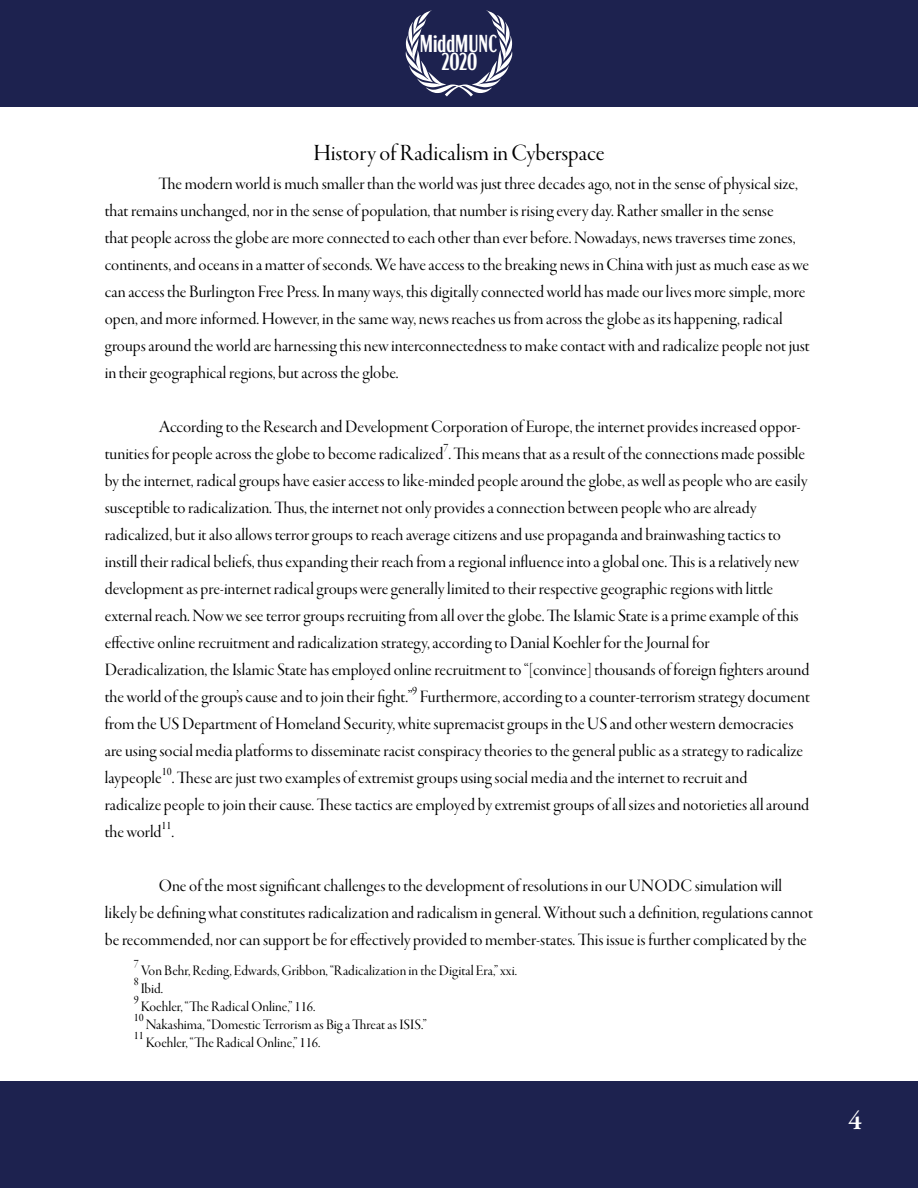
<style>
.page{position:relative;width:918px;height:1188px;background:#fff}
.page>*{position:absolute;margin:0;border:0;box-sizing:border-box;transform-origin:0 0}
.t1{font:600 27px "Garamond Premr Pro";color:#fff}
.t2{font:600 extra-condensed 24.45px/18.3px "Acme Gothic";color:#fff;text-align:center}
.t3{font:24px "Garamond Premr Pro Disp";color:#000}
.t4{font:18px/27px "Garamond Premr Pro Disp";color:#000}
.t5{font:15px "Garamond Premr Pro Disp";color:#000}
.t6{font:12px "Garamond Premr Pro Disp";color:#000}
</style>
<div class="page">
<div style="left:0;top:0;width:918px;height:106px;background:#1d224f"></div>
<div style="left:0;top:1082px;width:918px;height:106px;background:#1d224f"></div>
<svg style="left:406px;top:10px;width:106px;height:87px"></svg>
<h2 class="t2" style="left:420px;top:32px;width:79px">MiddMUNC<br>2020</h2>
<h3 class="t3" style="left:313px;top:140px;width:293px">History of Radicalism in Cyberspace</h3>
<p class="t4" style="left:105px;top:170px;width:707px;text-indent:54px">The modern world is much smaller than the world was just three decades ago, not in the sense of physical size, that remains unchanged, nor in the sense of population, that number is rising every day. Rather smaller in the sense<br>that people across the globe are more connected to each other than ever before. Nowadays, news traverses time zones, continents, and oceans in a matter of seconds. We have access to the breaking news in China with just as much ease as we can access the Burlington Free Press. In many ways, this digitally connected world has made our lives more simple, more open, and more informed. However, in the same way, news reaches us from across the globe as its happening, radical groups around the world are harnessing this new interconnectedness to make contact with and radicalize people not just in their geographical regions, but across the globe.</p>
<p class="t4" style="left:105px;top:413px;width:707px;text-indent:54px">According to the Research and Development Corporation of Europe, the internet provides increased oppor&shy;tunities for people across the globe to become radicalized<sup>7</sup>. This means that as a result of the connections made possible by the internet, radical groups have easier access to like-minded people around the globe, as well as people who are easily susceptible to radicalization. Thus, the internet not only provides a connection between people who are already radicalized, but it also allows terror groups to reach average citizens and use propaganda and brainwashing tactics to instill their radical beliefs, thus expanding their reach from a regional influence into a global one. This is a relatively new development as pre-internet radical groups were generally limited to their respective geographic regions with little external reach. Now we see terror groups recruiting from all over the globe. The Islamic State is a prime example of this effective online recruitment and radicalization strategy, according to Danial Koehler for the Journal for Deradicalization, the Islamic State has employed online recruitment to “[convince] thousands of foreign fighters around the world of the group’s cause and to join their fight.”<sup>9</sup> Furthermore, according to a counter-terrorism strategy document from the US Department of Homeland Security, white supremacist groups in the US and other western democracies are using social media platforms to disseminate racist conspiracy theories to the general public as a strategy to radicalize laypeople<sup>10</sup>. These are just two examples of extremist groups using social media and the internet to recruit and<br>radicalize people to join their cause. These tactics are employed by extremist groups of all sizes and notorieties all around the world<sup>11</sup>.</p>
<p class="t4" style="left:105px;top:872px;width:710px;text-indent:54px">One of the most significant challenges to the development of resolutions in our UNODC simulation will likely be defining what constitutes radicalization and radicalism in general. Without such a definition, regulations cannot be recommended, nor can support be for effectively provided to member-states. This issue is further complicated by the</p>
<p class="t6" style="left:134px;top:957px;width:7px">7</p>
<p class="t5" style="left:141px;top:962px;width:377px">Von Behr, Reding, Edwards, Gribbon, “Radicalization in the Digital Era,” xxi.</p>
<p class="t6" style="left:134px;top:975px;width:7px">8</p>
<p class="t5" style="left:141px;top:980px;width:24px">Ibid.</p>
<p class="t6" style="left:134px;top:993px;width:7px">9</p>
<p class="t5" style="left:141px;top:998px;width:176px">Koehler, “The Radical Online,” 116.</p>
<p class="t6" style="left:134px;top:1011px;width:12px">10</p>
<p class="t5" style="left:146px;top:1016px;width:283px">Nakashima, “Domestic Terrorism as Big a Threat as ISIS.”</p>
<p class="t6" style="left:134px;top:1029px;width:12px">11</p>
<p class="t5" style="left:146px;top:1034px;width:176px">Koehler, “The Radical Online,” 116.</p>
<h1 class="t1" style="left:848px;top:1104px;width:15px">4</h1>
</div>
